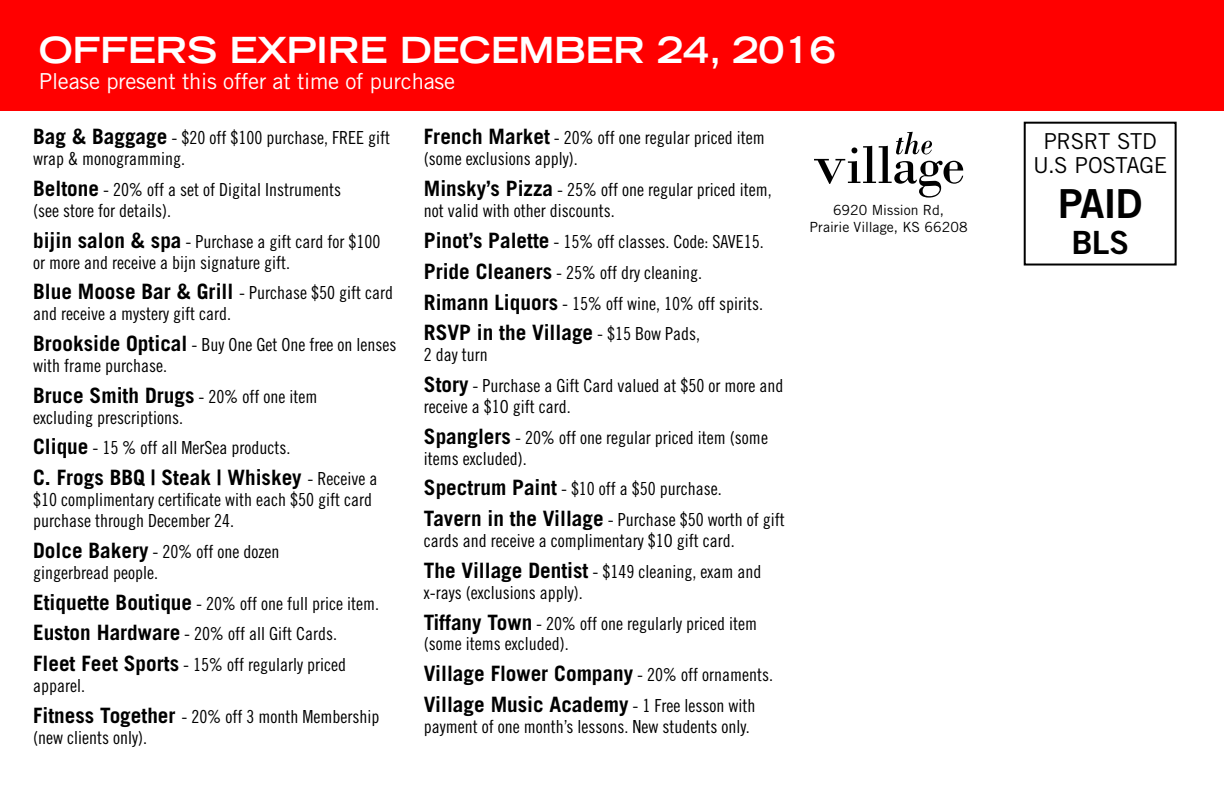
<style>
.page{position:relative;width:1224px;height:792px;background:#fff}
.page>*{position:absolute;margin:0;border:0;box-sizing:border-box;transform-origin:0 0}
.t1{font:40px "Trade Gothic LT Std Bd 2";color:#000}
.t2{font:700 expanded 36px "Trade Gothic LH";letter-spacing:-.01em;color:#fff}
.t3{font:32px "Trade Gothic LT Std Bd 2";color:#000}
.t4{font:22px "Trade Gothic";letter-spacing:-.01em;color:#fff}
.t5{font:22px/24px "Trade Gothic LT Std";letter-spacing:-.015em;color:#000;text-align:center}
.t6{font:700 21.2px/30.8px "Trade Gothic";color:#000}
.t7{font:18px/30.8px "Trade Gothic Cond Eighteen";color:#000}
.t8{font:14px/16.8px "Trade Gothic LT Std";color:#000;text-align:center}
.s1{font-family:"Trade Gothic";font-weight:700;font-size:21.2px}
.s2{font-family:"Trade Gothic Cond Eighteen";font-weight:400;font-size:18px}
</style>
<div class="page">
<div style="left:0;top:0;width:1224px;height:110px;background:#f00"></div>
<div style="left:1024px;top:122px;width:153px;height:144px;border:2px solid #000"></div>
<svg style="left:814px;top:132px;width:149px;height:66px"></svg>
<h2 class="t2" style="left:39px;top:26px;width:798px">OFFERS EXPIRE DECEMBER 24, 2016</h2>
<p class="t4" style="left:39px;top:68px;width:418px">Please present this offer at time of purchase</p>
<p class="t7" style="left:33px;top:127px;width:359px;line-height:20.8px"><span class="s1">Bag &amp; Baggage</span> - $20 off $100 purchase, FREE gift wrap &amp; monogramming.</p>
<p class="t7" style="left:33px;top:179px;width:309px;line-height:20.8px"><span class="s1">Beltone</span> - 20% off a set of Digital Instruments (see store for details).</p>
<p class="t7" style="left:33px;top:231px;width:349px;line-height:20.8px"><span class="s1">bijin salon &amp; spa</span> - Purchase a gift card for $100 or more and receive a bijn signature gift.</p>
<p class="t7" style="left:33px;top:282px;width:362px;line-height:20.8px"><span class="s1">Blue Moose Bar &amp; Grill</span> - Purchase $50 gift card and receive a mystery gift card.</p>
<p class="t7" style="left:33px;top:334px;width:365px;line-height:20.8px"><span class="s1">Brookside Optical</span> - Buy One Get One free on lenses with frame purchase.</p>
<p class="t6" style="left:33px;top:380px;width:286px">Bruce Smith Drugs <span class="s2">- 20% off one item</span></p>
<p class="t7" style="left:33px;top:402px;width:259px">excluding prescriptions.<br><span class="s1">Clique</span> - 15 % off all MerSea products.</p>
<p class="t6" style="left:33px;top:462px;width:346px">C. Frogs BBQ | Steak | Whiskey <span class="s2">- Receive a</span></p>
<p class="t7" style="left:33px;top:489px;width:340px;line-height:20.8px">$10 complimentary certificate with each $50 gift card purchase through December 24.</p>
<p class="t7" style="left:33px;top:541px;width:248px;line-height:20.8px"><span class="s1">Dolce Bakery</span> - 20% off one dozen gingerbread people.</p>
<p class="t7" style="left:33px;top:588px;width:347px"><span class="s1">Etiquette Boutique</span> - 20% off one full price item.<br><span class="s1">Euston Hardware</span> - 20% off all Gift Cards.<br><span class="s1">Fleet Feet Sports</span> - 15% off regularly priced</p>
<p class="t7" style="left:33px;top:670px;width:348px">apparel.<br><span class="s1">Fitness Together</span> - 20% off 3 month Membership</p>
<p class="t7" style="left:33px;top:722px;width:115px">(new clients only).</p>
<p class="t7" style="left:424px;top:127px;width:342px;line-height:20.8px"><span class="s1">French Market</span> - 20% off one regular priced item (some exclusions apply).</p>
<p class="t7" style="left:424px;top:179px;width:350px;line-height:20.8px"><span class="s1">Minsky’s Pizza</span> - 25% off one regular priced item, not valid with other discounts.</p>
<p class="t7" style="left:424px;top:226px;width:341px"><span class="s1">Pinot’s Palette</span> - 15% off classes. Code: SAVE15.<br><span class="s1">Pride Cleaners</span> - 25% off dry cleaning.<br><span class="s1">Rimann Liquors</span> - 15% off wine, 10% off spirits.</p>
<p class="t6" style="left:424px;top:317px;width:278px">RSVP in the Village <span class="s2">- $15 Bow Pads,</span></p>
<p class="t7" style="left:424px;top:339px;width:361px">2 day turn<br><span class="s1">Story</span> - Purchase a Gift Card valued at $50 or more and</p>
<p class="t7" style="left:424px;top:391px;width:346px">receive a $1O gift card.<br><span class="s1">Spanglers</span> - 20% off one regular priced item (some</p>
<p class="t7" style="left:424px;top:443px;width:362px">items excluded).<br><span class="s1">Spectrum Paint</span> - $10 off a $50 purchase.<br><span class="s1">Tavern in the Village</span> - Purchase $50 worth of gift</p>
<p class="t7" style="left:424px;top:525px;width:339px">cards and receive a complimentary $1O gift card.<br><span class="s1">The Village Dentist</span> - $149 cleaning, exam and</p>
<p class="t7" style="left:424px;top:577px;width:335px">x-rays (exclusions apply).<br><span class="s1">Tiffany Town</span> - 20% off one regularly priced item</p>
<p class="t7" style="left:424px;top:628px;width:146px">(some items excluded).</p>
<p class="t6" style="left:424px;top:658px;width:351px">Village Flower Company <span class="s2">- 20% off ornaments.<br></span>Village Music Academy <span class="s2">- 1 Free lesson with</span></p>
<p class="t7" style="left:424px;top:711px;width:327px">payment of one month’s lessons. New students only.</p>
<p class="t8" style="left:809px;top:201px;width:160px">6920 Mission Rd,<br>Prairie Village, KS 66208</p>
<p class="t5" style="left:1033px;top:128px;width:136px">PRSRT STD<br>U.S POSTAGE</p>
<h1 class="t1" style="left:1058px;top:178px;width:86px">PAID</h1>
<h3 class="t3" style="left:1071px;top:222px;width:59px">BLS</h3>
</div>
